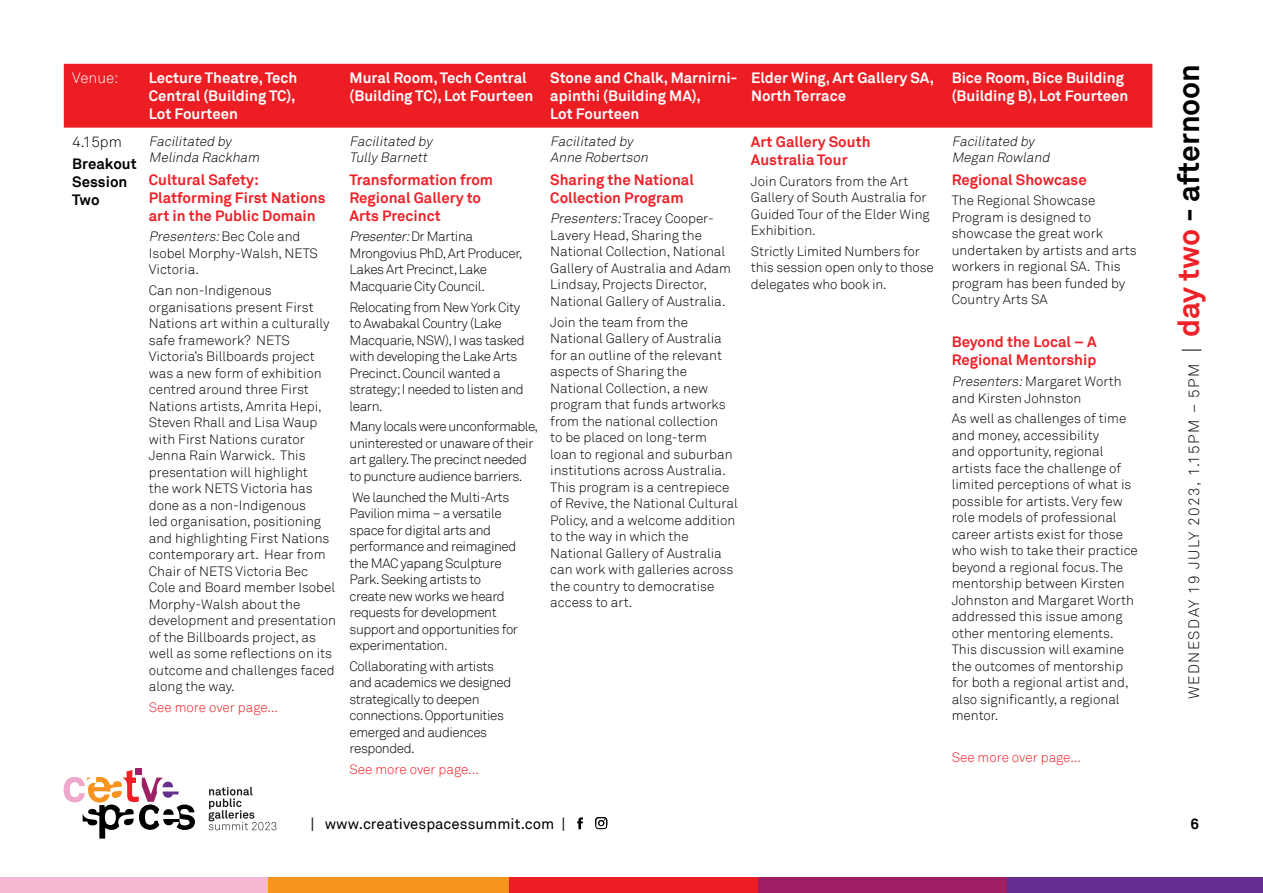
<style>
.page{position:relative;width:1263px;height:893px;background:#fff}
.page>*{position:absolute;margin:0;border:0;box-sizing:border-box;transform-origin:0 0}
.t1{font:700 15px/18px "Akkurat";color:#fff}
.t2{font:700 15px/18px "Akkurat";color:#ed2127}
.t3{font:300 15px "Akkurat";letter-spacing:.1em;color:#000}
.t4{font:15px "Akkurat";color:#000}
.t5{font:700 15px/18px "Akkurat";color:#000}
.t6{font:300 15px "Akkurat";color:#fff}
.t7{font:300 13.5px/16.5px "Akkurat";color:#000}
.t8{font:300 13.5px/16.5px "Akkurat";letter-spacing:-.03em;color:#000}
.t9{font:italic 300 13.5px/16.5px "Akkurat";color:#000}
.t10{font:300 13.5px "Akkurat";color:#ed2127}
.t11{font:300 13.5px "Akkurat";color:#ed1d24}
.s1{font-style:italic}
.s2{font-size:22.5px}
.s3{font-weight:700;font-size:30px;color:#ed2127}
.s4{font-weight:700;font-size:30px}
</style>
<div class="page">
<div style="left:137px;top:877px;width:504px;height:16px;background:#f7941e"></div>
<div style="left:0;top:877px;width:268px;height:16px;background:#f7b7d3"></div>
<div style="left:509px;top:877px;width:256px;height:16px;background:#ed1d24"></div>
<div style="left:758px;top:877px;width:256px;height:16px;background:#9e1f63"></div>
<div style="left:1007px;top:877px;width:256px;height:16px;background:#662d91"></div>
<svg style="left:577px;top:817px;width:6px;height:12px"></svg>
<svg style="left:595px;top:817px;width:12px;height:12px"></svg>
<svg style="left:64px;top:768px;width:131px;height:71px"></svg>
<svg style="left:209px;top:787px;width:67px;height:43px"></svg>
<div style="left:64px;top:64px;width:1088px;height:64px;background:#ed1d24"></div>
<p class="t6" style="left:72px;top:69px;width:48px">Venue:</p>
<p class="t1" style="left:149px;top:69px;width:150px;text-align:justify">Lecture Theatre, Tech Central (Building TC), Lot Fourteen</p>
<p class="t1" style="left:350px;top:69px;width:185px">Mural Room, Tech Central (Building TC), Lot Fourteen</p>
<p class="t1" style="left:550px;top:69px;width:189px">Stone and Chalk, Marnirni&shy;apinthi (Building MA),<br>Lot Fourteen</p>
<p class="t1" style="left:751px;top:69px;width:185px">Elder Wing, Art Gallery SA,<br>North Terrace</p>
<p class="t1" style="left:952px;top:69px;width:178px">Bice Room, Bice Building (Building B), Lot Fourteen</p>
<p class="t3" style="left:72px;top:133px;width:51px">4.15pm</p>
<p class="t5" style="left:72px;top:155px;width:66px">Breakout<br>Session<br>Two</p>
<p class="t2" style="left:751px;top:133px;width:121px">Art Gallery South<br>Australia Tour</p>
<p class="t7" style="left:751px;top:173px;width:180px">Join Curators from the Art<br>Gallery of South Australia for<br>Guided Tour of the Elder Wing<br>Exhibition.</p>
<p class="t7" style="left:751px;top:243px;width:184px">Strictly Limited Numbers for this session open only to those delegates who book in.</p>
<p class="t9" style="left:149px;top:133px;width:115px">Facilitated by<br>Melinda Rackham</p>
<p class="t2" style="left:149px;top:170px;width:178px">Cultural Safety:<br>Platforming First Nations art in the Public Domain</p>
<p class="t7" style="left:149px;top:229px;width:171px"><span class="s1">Presenters:</span>B e c C o l e a n d<br>Isobel Morphy-Walsh, NETS<br>Victoria.</p>
<p class="t7" style="left:149px;top:282px;width:189px">Can non-Indigenous organisations present First<br>Nations art within a culturally safe framework? NETS<br>Victoria’s Billboards project was a new form of exhibition centred around three First<br>Nations artists, Amrita Hepi,<br>Steven Rhall and Lisa Waup with First Nations curator<br>Jenna Rain Warwick. This presentation will highlight<br>the work NETS Victoria has done as a non-Indigenous<br>led organisation, positioning and highlighting First Nations contemporary art. Hear from<br>Chair of NETS Victoria Bec<br>Cole and Board member Isobel<br>Morphy-Walsh about the development and presentation of the Billboards project, as well as some reflections on its outcome and challenges faced along the way.</p>
<p class="t10" style="left:149px;top:699px;width:131px">See more over page...</p>
<p class="t9" style="left:350px;top:133px;width:87px">Facilitated by<br>Tully Barnett</p>
<p class="t2" style="left:350px;top:170px;width:145px">Transformation from<br>Regional Gallery to<br>Arts Precinct</p>
<p class="t8" style="left:350px;top:229px;width:174px"><span class="s1">Presenter:</span>D r M a rt i n a<br>Mrongovius PhD, Art Producer,<br>Lakes Art Precinct, Lake<br>Macquarie City Council.</p>
<p class="t8" style="left:350px;top:299px;width:177px">Relocating from New York City to Awabakal Country (Lake<br>Macquarie, NSW), I was tasked with developing the Lake Arts<br>Precinct. Council wanted a strategy; I needed to listen and learn.</p>
<p class="t8" style="left:350px;top:419px;width:190px">Many locals were unconformable, uninterested or unaware of their art gallery. The precinct needed to puncture audience barriers.</p>
<p class="t8" style="left:350px;top:489px;width:170px">We launched the Multi-Arts<br>Pavilion mima – a versatile space for digital arts and performance and reimagined the MAC yapang Sculpture<br>Park. Seeking artists to create new works we heard requests for development support and opportunities for experimentation.</p>
<p class="t8" style="left:350px;top:658px;width:163px">Collaborating with artists and academics we designed strategically to deepen connections. Opportunities emerged and audiences responded.</p>
<p class="t11" style="left:350px;top:761px;width:131px">See more over page...</p>
<p class="t9" style="left:550px;top:133px;width:102px">Facilitated by<br>Anne Robertson</p>
<p class="t2" style="left:550px;top:170px;width:145px">Sharing the National<br>Collection Program</p>
<p class="t7" style="left:550px;top:211px;width:182px"><span class="s1">Presenters:</span>Tracey Cooper-<br>Lavery Head, Sharing the<br>National Collection, National<br>Gallery of Australia and Adam<br>Lindsay, Projects Director,<br>National Gallery of Australia.</p>
<p class="t7" style="left:550px;top:314px;width:189px">Join the team from the<br>National Gallery of Australia for an outline of the relevant aspects of Sharing the<br>National Collection, a new program that funds artworks from the national collection<br>to be placed on long-term<br>loan to regional and suburban institutions across Australia.<br>This program is a centrepiece of Revive, the National Cultural<br>Policy, and a welcome addition to the way in which the<br>National Gallery of Australia can work with galleries across the country to democratise access to art.</p>
<p class="t9" style="left:952px;top:133px;width:102px">Facilitated by<br>Megan Rowland</p>
<p class="t2" style="left:952px;top:170px;width:136px">Regional Showcase</p>
<p class="t7" style="left:952px;top:193px;width:186px">The Regional Showcase<br>Program is designed to showcase the great work undertaken by artists and arts workers in regional SA. This program has been funded by<br>Country Arts SA</p>
<p class="t2" style="left:952px;top:333px;width:146px">Beyond the Local – A<br>Regional Mentorship</p>
<p class="t7" style="left:952px;top:373px;width:171px"><span class="s1">Presenters:</span>Margaret Worth and Kirsten Johnston</p>
<p class="t7" style="left:952px;top:411px;width:188px">As well as challenges of time and money, accessibility<br>and opportunity, regional artists face the challenge of limited perceptions of what is possible for artists. Very few role models of professional career artists exist for those who wish to take their practice beyond a regional focus. The mentorship between Kirsten<br>Johnston and Margaret Worth addressed this issue among other mentoring elements.<br>This discussion will examine the outcomes of mentorship for both a regional artist and, also significantly, a regional mentor.</p>
<p class="t10" style="left:952px;top:749px;width:131px">See more over page...</p>
<p class="t3" style="left:1185px;top:699px;width:637px;rotate:-90deg">WEDNESDAY 19 JULY 2023, 1.15PM – 5PM <span class="s2">|</span> <span class="s3">day two</span> <span class="s4">- afternoon</span></p>
<p class="t4" style="left:310px;top:815px;width:256px">| www.creativespacessummit.com |</p>
<p class="t5" style="left:1191px;top:815px;width:10px">6</p>
</div>
